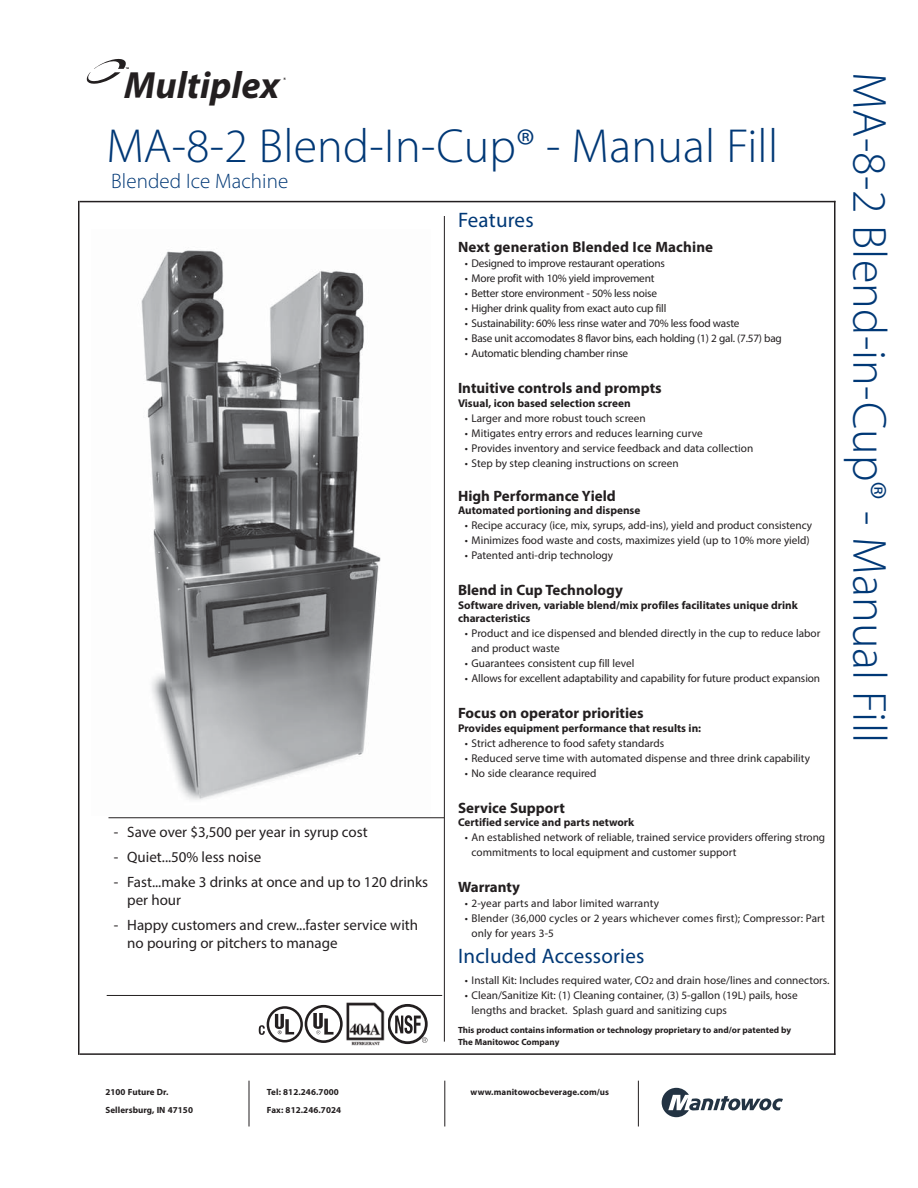
<style>
.page{position:relative;width:918px;height:1188px;background:#fff}
.page>*{position:absolute;margin:0;border:0;box-sizing:border-box;transform-origin:0 0}
.t1{font:300 48px "Myriad Pro";letter-spacing:.005em;color:#003876}
.t2{font:italic 700 38.1px "Myriad Pro";color:#231f20}
.t3{font:21px "Myriad Pro";letter-spacing:.01em;color:#003876}
.t4{font:300 21px "Myriad Pro";letter-spacing:.005em;color:#003876}
.t5{font:15px/18px "Myriad Pro";color:#231f20}
.t6{font:700 15px "Myriad Pro";color:#231f20}
.t7{font:11.25px/15px "Myriad Pro";color:#231f20}
.t8{font:11.25px "Myriad Pro";letter-spacing:-.02em;color:#231f20}
.t9{font:700 11.25px/13.5px "Myriad Pro";color:#231f20}
.t10{font:700 9px/18px "Myriad Pro";color:#231f20}
.s1{font-size:9px}
</style>
<div class="page">
<img style="left:141px;top:250px;width:240px;height:550px">
<svg style="left:86px;top:58px;width:43px;height:26px"></svg>
<hr style="left:249px;top:1081px;width:1px;height:45px;background:#231f20">
<hr style="left:444px;top:1081px;width:1px;height:45px;background:#231f20">
<hr style="left:638px;top:1081px;width:1px;height:45px;background:#231f20">
<svg style="left:662px;top:1088px;width:121px;height:29px"></svg>
<hr style="left:444px;top:216px;width:1px;height:826px;background:#231f20">
<hr style="left:80px;top:201px;width:756px;height:1px;background:#231f20">
<hr style="left:80px;top:1053px;width:756px;height:2px;background:#231f20">
<hr style="left:78px;top:201px;width:2px;height:854px;background:#231f20">
<hr style="left:834px;top:201px;width:2px;height:854px;background:#231f20">
<hr style="left:108px;top:817px;width:336px;height:1px;background:#231f20">
<div style="left:267px;top:1006px;width:36px;height:36px;border:2px solid #231f20;border-radius:50%"></div>
<svg style="left:275px;top:1014px;width:19px;height:20px"></svg>
<svg style="left:259px;top:1025px;width:6px;height:10px"></svg>
<div style="left:388px;top:1004px;width:40px;height:40px;border:3px solid #231f20;border-radius:50%"></div>
<svg style="left:395px;top:1015px;width:33px;height:28px"></svg>
<div style="left:305px;top:1005px;width:38px;height:38px;border:3px solid #231f20;border-radius:50%"></div>
<svg style="left:313px;top:1013px;width:21px;height:22px"></svg>
<img style="left:346px;top:1002px;width:39px;height:44px">
<hr style="left:107px;top:995px;width:335px;height:1px;background:#231f20">
<h2 class="t2" style="left:124px;top:63px;width:157px">Multiplex</h2>
<h1 class="t1" style="left:107px;top:118px;width:673px">MA-8-2 Blend-In-Cup® - Manual Fill</h1>
<h3 class="t4" style="left:111px;top:168px;width:179px">Blended Ice Machine</h3>
<h3 class="t5" style="left:114px;top:824px;width:255px">- Save over $3,500 per year in syrup cost</h3>
<h3 class="t5" style="left:114px;top:849px;width:149px">- Quiet...50% less noise</h3>
<h3 class="t5" style="left:127px;top:874px;width:302px;text-indent:-14px">- Fast...make 3 drinks at once and up to 120 drinks per hour</h3>
<h3 class="t5" style="left:127px;top:917px;width:292px;text-indent:-14px">- Happy customers and crew...faster service with no pouring or pitchers to manage</h3>
<h3 class="t3" style="left:458px;top:212px;width:77px">Features</h3>
<h3 class="t6" style="left:458px;top:241px;width:257px">Next generation Blended Ice Machine</h3>
<p class="t8" style="left:465px;top:259px;width:202px">• Designed to improve restaurant operations</p>
<p class="t8" style="left:465px;top:274px;width:191px">• More profit with 10% yield improvement</p>
<p class="t8" style="left:465px;top:289px;width:194px">• Better store environment - 50% less noise</p>
<p class="t8" style="left:465px;top:304px;width:203px">• Higher drink quality from exact auto cup fill</p>
<p class="t8" style="left:465px;top:319px;width:276px">• Sustainability: 60% less rinse water and 70% less food waste</p>
<p class="t8" style="left:465px;top:334px;width:319px">• Base unit accomodates 8 flavor bins, each holding (1) 2 gal. (7.57) bag</p>
<p class="t8" style="left:465px;top:349px;width:165px">• Automatic blending chamber rinse</p>
<h3 class="t6" style="left:458px;top:382px;width:205px">Intuitive controls and prompts</h3>
<p class="t9" style="left:458px;top:397px;width:174px">Visual, icon based selection screen</p>
<p class="t7" style="left:465px;top:411px;width:182px">• Larger and more robust touch screen</p>
<p class="t7" style="left:465px;top:426px;width:239px">• Mitigates entry errors and reduces learning curve</p>
<p class="t7" style="left:465px;top:441px;width:290px">• Provides inventory and service feedback and data collection</p>
<p class="t7" style="left:465px;top:456px;width:215px">• Step by step cleaning instructions on screen</p>
<h3 class="t6" style="left:458px;top:490px;width:159px">High Performance Yield</h3>
<p class="t9" style="left:458px;top:505px;width:184px">Automated portioning and dispense</p>
<p class="t7" style="left:465px;top:519px;width:349px">• Recipe accuracy (ice, mix, syrups, add-ins), yield and product consistency</p>
<p class="t7" style="left:465px;top:534px;width:346px">• Minimizes food waste and costs, maximizes yield (up to 10% more yield)</p>
<p class="t7" style="left:465px;top:549px;width:150px">• Patented anti-drip technology</p>
<h3 class="t6" style="left:458px;top:585px;width:166px">Blend in Cup Technology</h3>
<p class="t9" style="left:458px;top:599px;width:341px">Software driven, variable blend/mix profiles facilitates unique drink characteristics</p>
<p class="t7" style="left:472px;top:627px;width:350px;text-indent:-7px">• Product and ice dispensed and blended directly in the cup to reduce labor and product waste</p>
<p class="t7" style="left:465px;top:657px;width:171px">• Guarantees consistent cup fill level</p>
<p class="t7" style="left:465px;top:672px;width:357px">• Allows for excellent adaptability and capability for future product expansion</p>
<h3 class="t6" style="left:458px;top:708px;width:187px">Focus on operator priorities</h3>
<p class="t9" style="left:458px;top:722px;width:245px">Provides equipment performance that results in:</p>
<p class="t7" style="left:465px;top:736px;width:201px">• Strict adherence to food safety standards</p>
<p class="t7" style="left:465px;top:751px;width:347px">• Reduced serve time with automated dispense and three drink capability</p>
<p class="t7" style="left:465px;top:766px;width:133px">• No side clearance required</p>
<h3 class="t6" style="left:458px;top:802px;width:108px">Service Support</h3>
<p class="t9" style="left:458px;top:817px;width:178px">Certified service and parts network</p>
<p class="t7" style="left:472px;top:831px;width:355px;text-indent:-7px">• An established network of reliable, trained service providers offering strong commitments to local equipment and customer support</p>
<h3 class="t6" style="left:458px;top:882px;width:63px">Warranty</h3>
<p class="t7" style="left:465px;top:897px;width:196px">• 2-year parts and labor limited warranty</p>
<p class="t7" style="left:472px;top:912px;width:355px;text-indent:-7px">• Blender (36,000 cycles or 2 years whichever comes first); Compressor: Part only for years 3-5</p>
<h3 class="t3" style="left:458px;top:948px;width:188px">Included Accessories</h3>
<p class="t7" style="left:465px;top:974px;width:366px">• Install Kit: Includes required water, CO<span class="s1">2</span> and drain hose/lines and connectors.</p>
<p class="t7" style="left:472px;top:989px;width:328px;text-indent:-7px">• Clean/Sanitize Kit: (1) Cleaning container, (3) 5-gallon (19L) pails, hose lengths and bracket. Splash guard and sanitizing cups</p>
<p class="t10" style="left:458px;top:1025px;width:335px;line-height:12px">This product contains information or technology proprietary to and/or patented by<br>The Manitowoc Company</p>
<h1 class="t1" style="left:898px;top:72px;width:672px;rotate:90deg">MA-8-2 Blend-in-Cup® - Manual Fill</h1>
<p class="t10" style="left:105px;top:1083px;width:89px">2100 Future Dr.<br>Sellersburg, IN 47150</p>
<p class="t10" style="left:267px;top:1083px;width:76px">Tel: 812.246.7000<br>Fax: 812.246.7024</p>
<p class="t10" style="left:471px;top:1083px;width:140px">www.manitowocbeverage.com/us</p>
</div>
